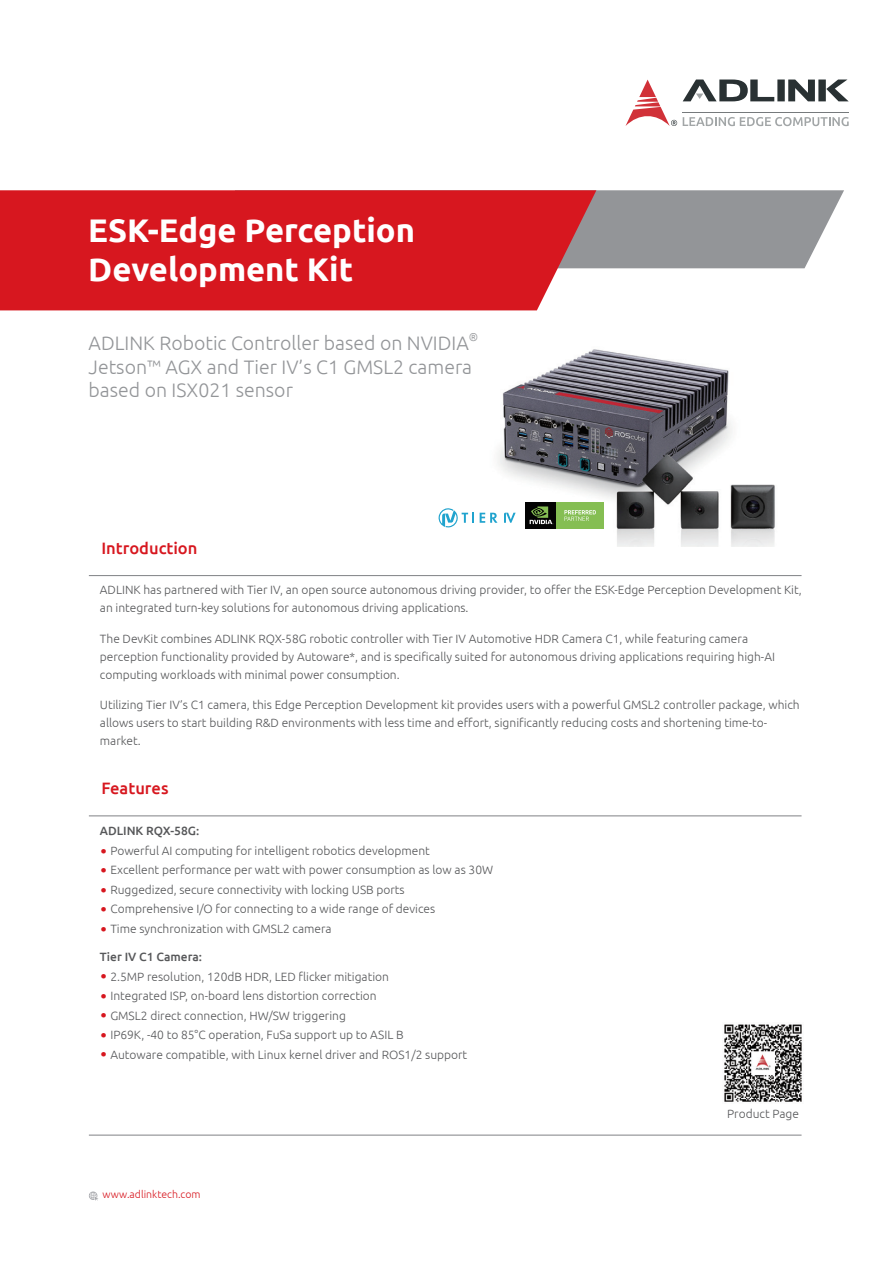
<style>
.page{position:relative;width:893px;height:1263px;background:#fff}
.page>*{position:absolute;margin:0;border:0;box-sizing:border-box;transform-origin:0 0}
.t1{font:700 32.7px/39.3px "Ubuntu";color:#fff}
.t2{font:300 19.5px/23.4px "Ubuntu";color:#939598}
.t3{font:500 16.5px "Ubuntu";color:#d7171f}
.t4{font:300 12px/18px "Ubuntu";color:#57585a}
.t5{font:500 12px "Ubuntu";color:#57585a}
.t6{font:300 11.4px "Ubuntu";color:#939598}
.t7{font:300 10.5px "Ubuntu";color:#d7171f}
.s1{font-family:"Microsoft Jheng Hei";font-size:18px;color:#d7171f}
</style>
<div class="page">
<img style="left:490px;top:349px;width:285px;height:198px">
<hr style="left:89px;top:1135px;width:712px;height:1px;background:#808285">
<svg style="left:596px;top:190px;width:248px;height:78px;background:#9b9d9f"></svg>
<div style="left:0;top:190px;width:596px;height:120px;background:#d7171f"></div>
<svg style="left:625px;top:80px;width:52px;height:46px"></svg>
<svg style="left:683px;top:117px;width:166px;height:9px"></svg>
<svg style="left:683px;top:80px;width:165px;height:21px"></svg>
<hr style="left:683px;top:112px;width:166px;height:1px;background:#767a7c">
<svg style="left:89px;top:1191px;width:9px;height:10px"></svg>
<svg style="left:504px;top:513px;width:12px;height:10px"></svg>
<svg style="left:438px;top:508px;width:36px;height:19px"></svg>
<svg style="left:480px;top:513px;width:17px;height:10px"></svg>
<div style="left:525px;top:502px;width:32px;height:26px;background:#030303"></div>
<svg style="left:530px;top:506px;width:24px;height:18px"></svg>
<div style="left:557px;top:502px;width:47px;height:26px;background:#85be53"></div>
<svg style="left:564px;top:510px;width:32px;height:11px"></svg>
<img style="left:724px;top:1024px;width:78px;height:78px">
<hr style="left:89px;top:815px;width:712px;height:1px;background:#808285">
<hr style="left:89px;top:575px;width:712px;height:1px;background:#808285">
<h1 class="t1" style="left:88px;top:210px;width:328px">ESK-Edge Perception<br>Development Kit</h1>
<h2 class="t2" style="left:89px;top:331px;width:382px">ADLINK Robotic Controller based on NVIDIA</h2>
<p class="t6" style="left:469px;top:330px;width:11px">®</p>
<h2 class="t2" style="left:89px;top:355px;width:385px">Jetson™ AGX and Tier IV’s C1 GMSL2 camera based on ISX021 sensor</h2>
<h3 class="t3" style="left:101px;top:537px;width:98px">Introduction</h3>
<p class="t4" style="left:100px;top:580px;width:703px">ADLINK has partnered with Tier IV, an open source autonomous driving provider, to offer the ESK-Edge Perception Development Kit, an integrated turn-key solutions for autonomous driving applications.</p>
<p class="t4" style="left:100px;top:629px;width:677px">The DevKit combines ADLINK RQX-58G robotic controller with Tier IV Automotive HDR Camera C1, while featuring camera perception functionality provided by Autoware*, and is specifically suited for autonomous driving applications requiring high-AI computing workloads with minimal power consumption.</p>
<p class="t4" style="left:100px;top:696px;width:701px">Utilizing Tier IV’s C1 camera, this Edge Perception Development kit provides users with a powerful GMSL2 controller package, which allows users to start building R&amp;D environments with less time and effort, significantly reducing costs and shortening time-to&shy;market.</p>
<h3 class="t3" style="left:101px;top:777px;width:69px">Features</h3>
<p class="t5" style="left:100px;top:824px;width:101px">ADLINK RQX-58G:</p>
<p class="t4" style="left:100px;top:841px;width:331px"><span class="s1">•</span> Powerful AI computing for intelligent robotics development</p>
<p class="t4" style="left:100px;top:861px;width:395px"><span class="s1">•</span> Excellent performance per watt with power consumption as low as 30W</p>
<p class="t4" style="left:100px;top:880px;width:306px"><span class="s1">•</span> Ruggedized, secure connectivity with locking USB ports</p>
<p class="t4" style="left:100px;top:900px;width:337px"><span class="s1">•</span> Comprehensive I/O for connecting to a wide range of devices</p>
<p class="t4" style="left:100px;top:919px;width:233px"><span class="s1">•</span> Time synchronization with GMSL2 camera</p>
<p class="t5" style="left:100px;top:949px;width:104px">Tier IV C1 Camera:</p>
<p class="t4" style="left:100px;top:967px;width:291px"><span class="s1">•</span> 2.5MP resolution, 120dB HDR, LED flicker mitigation</p>
<p class="t4" style="left:100px;top:986px;width:278px"><span class="s1">•</span> Integrated ISP, on-board lens distortion correction</p>
<p class="t4" style="left:100px;top:1006px;width:248px"><span class="s1">•</span> GMSL2 direct connection, HW/SW triggering</p>
<p class="t4" style="left:100px;top:1025px;width:305px"><span class="s1">•</span> IP69K, -40 to 85°C operation, FuSa support up to ASIL B</p>
<p class="t4" style="left:100px;top:1045px;width:369px"><span class="s1">•</span> Autoware compatible, with Linux kernel driver and ROS1/2 support</p>
<p class="t7" style="left:102px;top:1188px;width:100px">www.adlinktech.com</p>
<p class="t4" style="left:727px;top:1104px;width:73px">Product Page</p>
</div>
